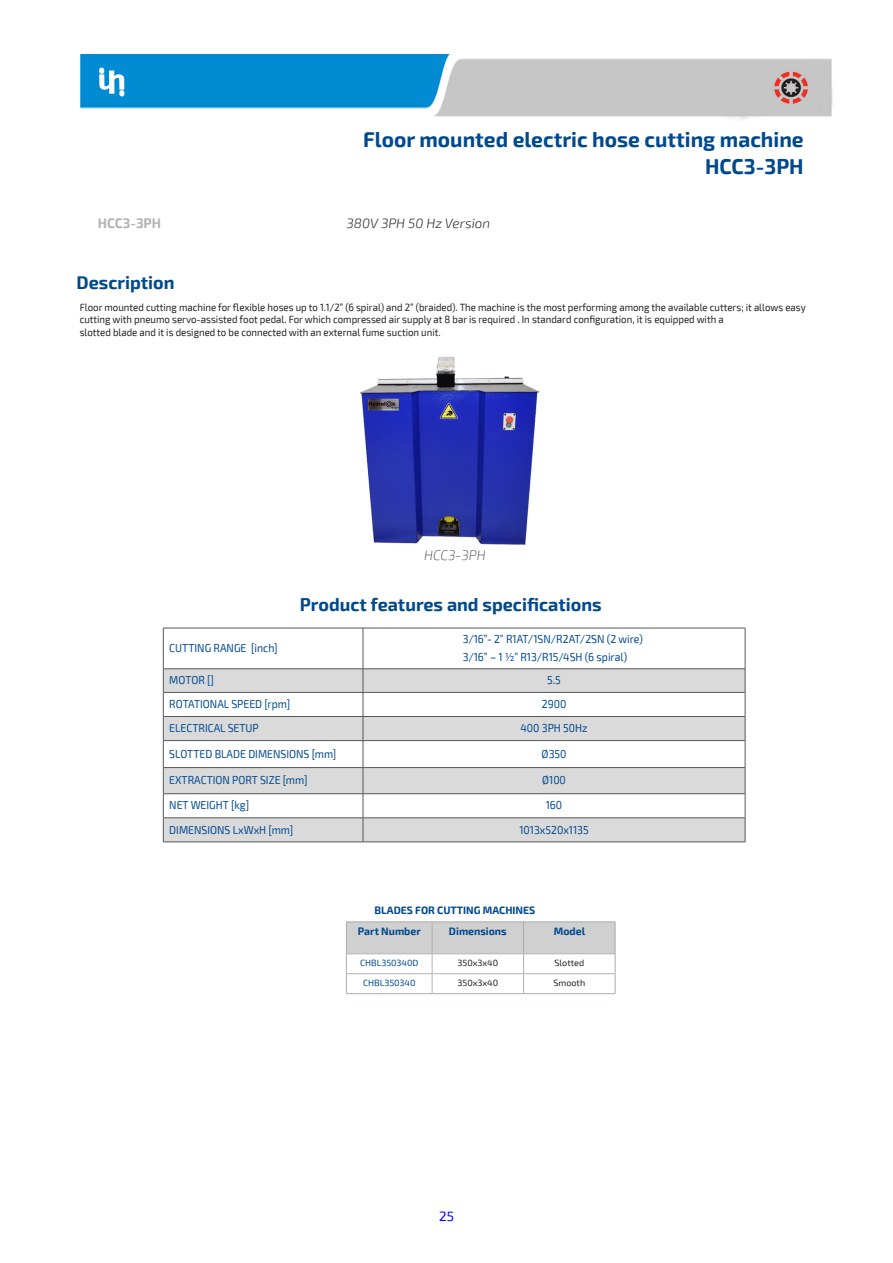
<style>
.page{position:relative;width:893px;height:1263px;background:#fff}
.page>*{position:absolute;margin:0;border:0;box-sizing:border-box;transform-origin:0 0}
.Codice_tubo{font:700 21px "Exo 2";color:#01498e}
.t1{font:700 18px "Exo 2";color:#01498e}
.Codice_tubo-2{font:italic 300 13.5px "Exo 2";color:#363539}
.Codice_tubo-3{font:700 13.5px "Exo 2";color:#b4b4b4}
.Codice_tubo-4{font:italic 200 13.5px "Exo 2";color:#363539}
.t2{font:13.5px "Exo 2";color:#00f}
.Corpo_Tabella_Catalo{font:11.55px "Exo 2";color:#01498e;scale:.91 1}
.t3{font:10.5px "Exo 2";color:#231f20;scale:.92 1}
.t4{font:700 10.5px "Exo 2";color:#01498e}
.t5{font:9px "Exo 2";color:#231f20}
.t6{font:9px "Exo 2";color:#01498e}
</style>
<div class="page">
<svg style="left:164px;top:669px;width:581px;height:173px;fill:#dadada"></svg>
<hr style="left:163px;top:628px;width:200px;height:1px;background:#57585a">
<hr style="left:163px;top:628px;width:1px;height:41px;background:#57585a">
<hr style="left:363px;top:628px;width:382px;height:1px;background:#57585a">
<hr style="left:363px;top:628px;width:1px;height:41px;background:#57585a">
<hr style="left:745px;top:628px;width:1px;height:41px;background:#57585a">
<hr style="left:163px;top:668px;width:200px;height:1px;background:#57585a">
<hr style="left:363px;top:668px;width:382px;height:1px;background:#57585a">
<hr style="left:163px;top:692px;width:200px;height:1px;background:#57585a">
<hr style="left:363px;top:692px;width:382px;height:1px;background:#57585a">
<hr style="left:163px;top:716px;width:200px;height:1px;background:#57585a">
<hr style="left:363px;top:716px;width:382px;height:1px;background:#57585a">
<hr style="left:163px;top:740px;width:200px;height:1px;background:#57585a">
<hr style="left:363px;top:740px;width:382px;height:1px;background:#57585a">
<hr style="left:163px;top:767px;width:200px;height:1px;background:#57585a">
<hr style="left:363px;top:767px;width:382px;height:1px;background:#57585a">
<hr style="left:163px;top:793px;width:200px;height:1px;background:#57585a">
<hr style="left:363px;top:793px;width:382px;height:1px;background:#57585a">
<hr style="left:163px;top:817px;width:200px;height:1px;background:#57585a">
<svg style="left:163px;top:669px;width:1px;height:173px"></svg>
<hr style="left:363px;top:817px;width:382px;height:1px;background:#57585a">
<svg style="left:363px;top:669px;width:1px;height:173px"></svg>
<svg style="left:745px;top:669px;width:1px;height:173px"></svg>
<hr style="left:163px;top:842px;width:200px;height:1px;background:#57585a">
<hr style="left:363px;top:842px;width:382px;height:1px;background:#57585a">
<img style="left:360px;top:356px;width:180px;height:189px">
<hr style="left:346px;top:921px;width:86px;height:1px;background:#a9acac">
<hr style="left:432px;top:921px;width:92px;height:1px;background:#a9acac">
<hr style="left:524px;top:921px;width:91px;height:1px;background:#a9acac">
<hr style="left:346px;top:993px;width:86px;height:1px;background:#a9acac">
<hr style="left:432px;top:993px;width:92px;height:1px;background:#a9acac">
<hr style="left:524px;top:993px;width:91px;height:1px;background:#a9acac">
<svg style="left:346px;top:922px;width:270px;height:71px"></svg>
<hr style="left:524px;top:973px;width:91px;height:1px;background:#b4b4b4">
<img style="left:81px;top:54px;width:752px;height:66px">
<p class="Codice_tubo" style="left:363px;top:127px;width:442px">Floor mounted electric hose cutting machine</p>
<p class="Codice_tubo" style="left:705px;top:154px;width:100px">HCC3-3PH</p>
<p class="Codice_tubo-3" style="left:98px;top:215px;width:65px">HCC3-3PH</p>
<p class="Codice_tubo-2" style="left:347px;top:216px;width:145px">380V 3PH 50 Hz Version</p>
<p class="t1" style="left:77px;top:272px;width:100px">Description</p>
<p class="t3" style="left:80px;top:301px;width:791px">Floor mounted cutting machine for flexible hoses up to 1.1/2” (6 spiral) and 2” (braided). The machine is the most performing among the available cutters; it allows easy</p>
<p class="t3" style="left:80px;top:313px;width:701px">cutting with pneumo servo-assisted foot pedal. For which compressed air supply at 8 bar is required . In standard configuration, it is equipped with a</p>
<p class="t3" style="left:80px;top:326px;width:394px">slotted blade and it is designed to be connected with an external fume suction unit.</p>
<p class="Codice_tubo-4" style="left:424px;top:547px;width:63px">HCC3-3PH</p>
<p class="Corpo_Tabella_Catalo" style="left:169px;top:641px;width:120px">CUTTING RANGE [inch]</p>
<p class="t1" style="left:300px;top:593px;width:303px">Product features and specifications</p>
<p class="Corpo_Tabella_Catalo" style="left:463px;top:632px;width:200px">3/16”- 2” R1AT/1SN/R2AT/2SN (2 wire)</p>
<p class="Corpo_Tabella_Catalo" style="left:463px;top:650px;width:182px">3/16” – 1 ½” R13/R15/4SH (6 spiral)</p>
<p class="Corpo_Tabella_Catalo" style="left:169px;top:673px;width:51px">MOTOR []</p>
<p class="Corpo_Tabella_Catalo" style="left:547px;top:673px;width:17px">5.5</p>
<p class="Corpo_Tabella_Catalo" style="left:169px;top:697px;width:134px">ROTATIONAL SPEED [rpm]</p>
<p class="Corpo_Tabella_Catalo" style="left:542px;top:697px;width:29px">2900</p>
<p class="Corpo_Tabella_Catalo" style="left:169px;top:721px;width:100px">ELECTRICAL SETUP</p>
<p class="Corpo_Tabella_Catalo" style="left:520px;top:721px;width:75px">400 3PH 50Hz</p>
<p class="Corpo_Tabella_Catalo" style="left:169px;top:747px;width:185px">SLOTTED BLADE DIMENSIONS [mm]</p>
<p class="Corpo_Tabella_Catalo" style="left:542px;top:747px;width:29px">Ø350</p>
<p class="Corpo_Tabella_Catalo" style="left:169px;top:773px;width:153px">EXTRACTION PORT SIZE [mm]</p>
<p class="Corpo_Tabella_Catalo" style="left:542px;top:773px;width:28px">Ø100</p>
<p class="Corpo_Tabella_Catalo" style="left:169px;top:799px;width:89px">NET WEIGHT [kg]</p>
<p class="Corpo_Tabella_Catalo" style="left:546px;top:799px;width:20px">160</p>
<p class="Corpo_Tabella_Catalo" style="left:169px;top:823px;width:138px">DIMENSIONS LxWxH [mm]</p>
<p class="Corpo_Tabella_Catalo" style="left:519px;top:823px;width:78px">1013x520x1135</p>
<p class="t4" style="left:375px;top:904px;width:162px">BLADES FOR CUTTING MACHINES</p>
<p class="t4" style="left:358px;top:925px;width:64px">Part Number</p>
<p class="t4" style="left:449px;top:925px;width:59px">Dimensions</p>
<p class="t4" style="left:554px;top:925px;width:33px">Model</p>
<p class="t6" style="left:360px;top:958px;width:60px">CHBL350340D</p>
<p class="t5" style="left:457px;top:958px;width:42px">350x3x40</p>
<p class="t5" style="left:554px;top:958px;width:31px">Slotted</p>
<p class="t6" style="left:363px;top:977px;width:54px">CHBL350340</p>
<p class="t5" style="left:457px;top:977px;width:42px">350x3x40</p>
<p class="t5" style="left:553px;top:977px;width:33px">Smooth</p>
<p class="t2" style="left:439px;top:1208px;width:16px">25</p>
</div>
